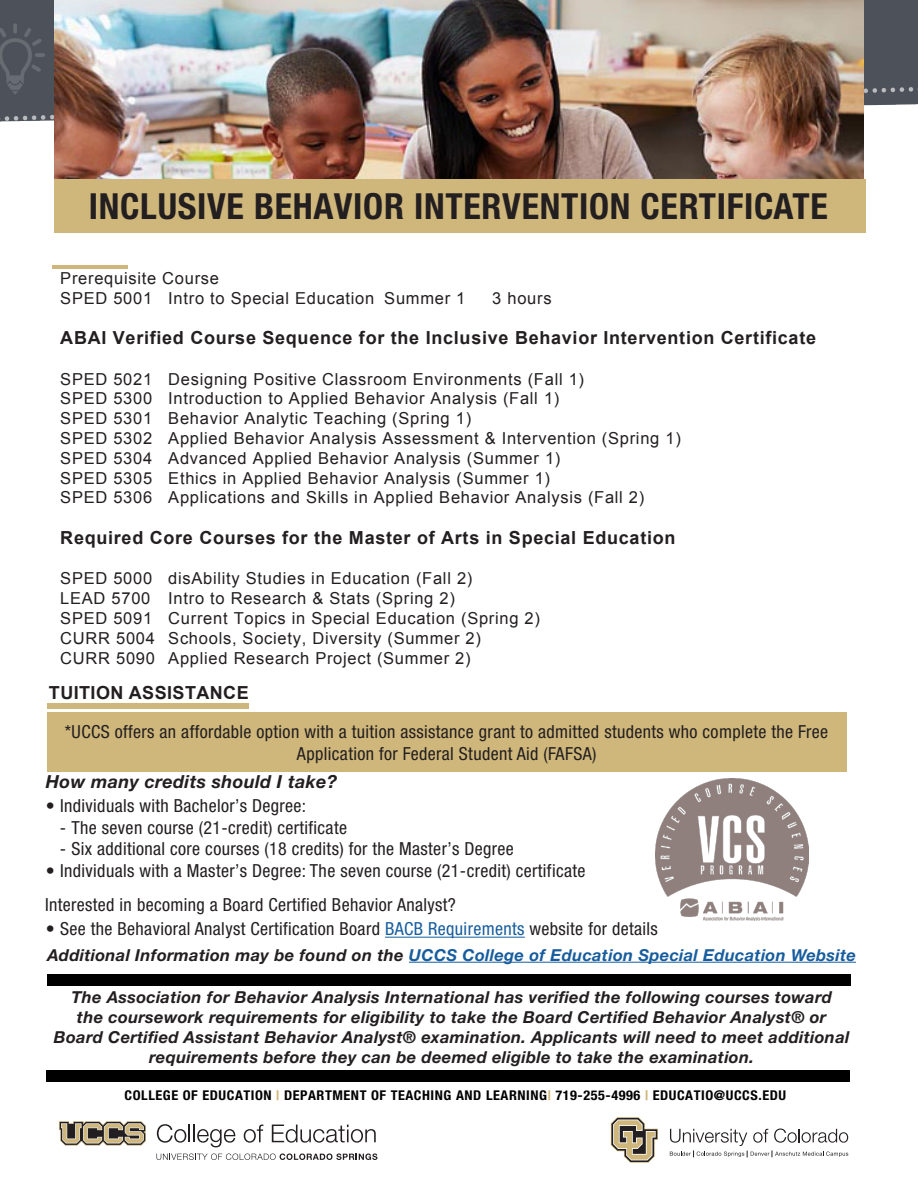
<style>
.page{position:relative;width:918px;height:1188px;background:#fff}
.page>*{position:absolute;margin:0;border:0;box-sizing:border-box;transform-origin:0 0}
.t1{font:700 condensed 36px "Helvetica Neue LT Std";letter-spacing:.02em;color:#231f20}
.Basic_Content{font:condensed 18px/21.6px "Helvetica Neue LT Std";letter-spacing:.02em;color:#231f20;text-align:center}
.Section_Title{font:700 18px "Arial";letter-spacing:.04em;color:#231f20}
.Basic_Content-2{font:italic 700 18px "Helvetica Neue LT Std";letter-spacing:.02em;color:#231f20}
.t2{font:16.5px/19.8px "Arial";letter-spacing:.045em;color:#231f20}
.Basic_Content-3{font:italic 700 16.5px/19.8px "Helvetica Neue LT Std";letter-spacing:.02em;color:#231f20;text-align:center}
.Basic_Content-4{font:italic 700 16.5px "Helvetica Neue LT Std";letter-spacing:.02em;color:#175d9e}
.Basic_Content-5{font:700 condensed 13.5px "Helvetica Neue LT Std";letter-spacing:.04em;color:#000;scale:1.05 1}
.s1{color:#175d9e}
.s2{color:#231f20}
.s3{color:#cfb87c}
</style>
<div class="page">
<img style="left:0;top:0;width:918px;height:122px">
<hr style="left:52px;top:265px;width:76px;height:3px;background:#cfb77b">
<svg style="left:670px;top:1129px;width:178px;height:28px"></svg>
<svg style="left:611px;top:1117px;width:47px;height:46px"></svg>
<svg style="left:157px;top:1124px;width:78px;height:23px"></svg>
<svg style="left:244px;top:1125px;width:19px;height:18px"></svg>
<svg style="left:272px;top:1125px;width:104px;height:18px"></svg>
<svg style="left:156px;top:1153px;width:221px;height:7px"></svg>
<svg style="left:59px;top:1121px;width:87px;height:24px;background:#91866f"></svg>
<hr style="left:385px;top:937px;width:140px;height:1px;background:#175d9e">
<hr style="left:409px;top:962px;width:447px;height:1px;background:#175d9e">
<div style="left:47px;top:703px;width:202px;height:6px;background:#cfb77b"></div>
<div style="left:47px;top:712px;width:799px;height:60px;background:#cfb77b"></div>
<img style="left:54px;top:0;width:810px;height:179px">
<div style="left:54px;top:179px;width:811px;height:54px;background:#cfb77b"></div>
<div style="left:47px;top:974px;width:803px;height:12px;background:#000"></div>
<div style="left:46px;top:1071px;width:804px;height:11px;background:#000"></div>
<img style="left:656px;top:779px;width:152px;height:142px">
<p class="t1" style="left:89px;top:185px;width:740px">INCLUSIVE BEHAVIOR INTERVENTION CERTIFICATE</p>
<p class="t2" style="left:60px;top:268px;width:407px">Prerequisite Course<br>SPED 5001 Intro to Special Education Summer 1</p>
<p class="t2" style="left:492px;top:288px;width:61px">3 hours</p>
<p class="Section_Title" style="left:60px;top:326px;width:757px">ABAI Verified Course Sequence for the Inclusive Behavior Intervention Certificate</p>
<p class="t2" style="left:60px;top:369px;width:622px">SPED 5021 Designing Positive Classroom Environments (Fall 1)<br>SPED 5300 Introduction to Applied Behavior Analysis (Fall 1)<br>SPED 5301 Behavior Analytic Teaching (Spring 1)<br>SPED 5302 Applied Behavior Analysis Assessment &amp; Intervention (Spring 1)<br>SPED 5304 Advanced Applied Behavior Analysis (Summer 1)<br>SPED 5305 Ethics in Applied Behavior Analysis (Summer 1)<br>SPED 5306 Applications and Skills in Applied Behavior Analysis (Fall 2)</p>
<p class="Section_Title" style="left:60px;top:526px;width:617px">Required Core Courses for the Master of Arts in Special Education</p>
<p class="t2" style="left:60px;top:569px;width:481px">SPED 5000 disAbility Studies in Education (Fall 2)<br>LEAD 5700 Intro to Research &amp; Stats (Spring 2)<br>SPED 5091 Current Topics in Special Education (Spring 2)<br>CURR 5004 Schools, Society, Diversity (Summer 2)<br>CURR 5090 Applied Research Project (Summer 2)</p>
<p class="Section_Title" style="left:49px;top:681px;width:201px">TUITION ASSISTANCE</p>
<p class="Basic_Content" style="left:65px;top:721px;width:765px">*UCCS offers an affordable option with a tuition assistance grant to admitted students who complete the Free<br>Application for Federal Student Aid (FAFSA)</p>
<p class="Basic_Content-2" style="left:46px;top:771px;width:293px">How many credits should I take?</p>
<p class="Basic_Content" style="left:46px;top:795px;width:262px">• Individuals with Bachelor’s Degree:</p>
<p class="Basic_Content" style="left:60px;top:816px;width:289px">- The seven course (21-credit) certificate</p>
<p class="Basic_Content" style="left:60px;top:838px;width:456px">- Six additional core courses (18 credits) for the Master’s Degree</p>
<p class="Basic_Content" style="left:46px;top:860px;width:541px">• Individuals with a Master’s Degree: The seven course (21-credit) certificate</p>
<p class="Basic_Content" style="left:45px;top:894px;width:412px">Interested in becoming a Board Certified Behavior Analyst?</p>
<p class="Basic_Content" style="left:46px;top:918px;width:613px">• See the Behavioral Analyst Certification Board <span class="s1">BACB Requirements</span> website for details</p>
<p class="Basic_Content-4" style="left:47px;top:944px;width:810px"><span class="s2">Additional Information may be found on the</span> UCCS College of Education Special Education Website</p>
<p class="Basic_Content-3" style="left:54px;top:987px;width:797px">The Association for Behavior Analysis International has verified the following courses toward<br>the coursework requirements for eligibility to take the Board Certified Behavior Analyst® or Board Certified Assistant Behavior Analyst® examination. Applicants will need to meet additional requirements before they can be deemed eligible to take the examination.</p>
<p class="Basic_Content-5" style="left:125px;top:1087px;width:632px">COLLEGE OF EDUCATION <span class="s3">|</span> DEPARTMENT OF TEACHING AND LEARNING<span class="s3">|</span> 719-255-4996 <span class="s3">|</span> EDUCATIO@UCCS.EDU</p>
</div>
